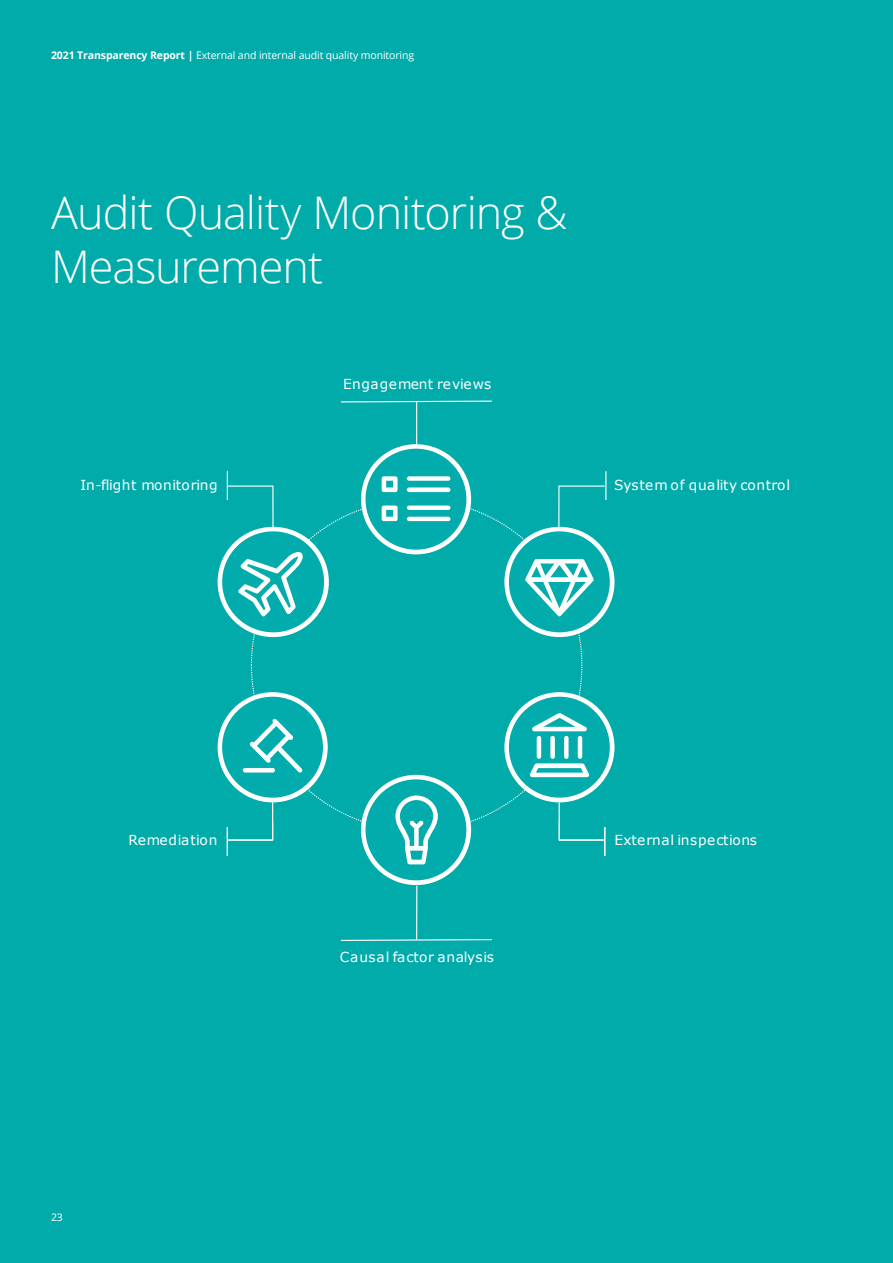
<style>
.page{position:relative;width:893px;height:1263px;background:#00abaa}
.page>*{position:absolute;margin:0;border:0;box-sizing:border-box;transform-origin:0 0}
.t1{font:300 45px/54px "Open Sans";letter-spacing:-.02em;color:#fff}
.t2{font:13.8px "Verdana";letter-spacing:.035em;color:#fff}
.t3{font:13.8px "Verdana";letter-spacing:-.005em;color:#fff}
.t4{font:10.5px "Open Sans";letter-spacing:-.01em;color:#fff}
.s1{font-weight:700}
</style>
<div class="page">
<svg style="left:361px;top:775px;width:110px;height:110px"></svg>
<svg style="left:504px;top:471px;width:110px;height:166px"></svg>
<svg style="left:504px;top:692px;width:110px;height:164px"></svg>
<svg style="left:361px;top:444px;width:110px;height:110px"></svg>
<svg style="left:340px;top:400px;width:152px;height:3px"></svg>
<svg style="left:340px;top:938px;width:152px;height:3px"></svg>
<hr style="left:416px;top:401px;width:1px;height:43px;background:#fff">
<hr style="left:416px;top:886px;width:1px;height:54px;background:#fff">
<svg style="left:218px;top:471px;width:111px;height:166px"></svg>
<svg style="left:218px;top:692px;width:110px;height:164px"></svg>
<p class="t4" style="left:51px;top:48px;width:365px"><span class="s1">2021 Transparency Report |</span> External and internal audit quality monitoring</p>
<h1 class="t1" style="left:51px;top:185px;width:518px">Audit Quality Monitoring &amp;<br>Measurement</h1>
<p class="t3" style="left:81px;top:476px;width:139px">In-flight monitoring</p>
<p class="t2" style="left:343px;top:374px;width:150px">Engagement reviews</p>
<p class="t2" style="left:614px;top:476px;width:177px">System of quality control</p>
<p class="t2" style="left:128px;top:831px;width:90px">Remediation</p>
<p class="t4" style="left:51px;top:1210px;width:13px">23</p>
<p class="t2" style="left:340px;top:947px;width:156px">Causal factor analysis</p>
<p class="t2" style="left:614px;top:831px;width:144px">External inspections</p>
</div>
